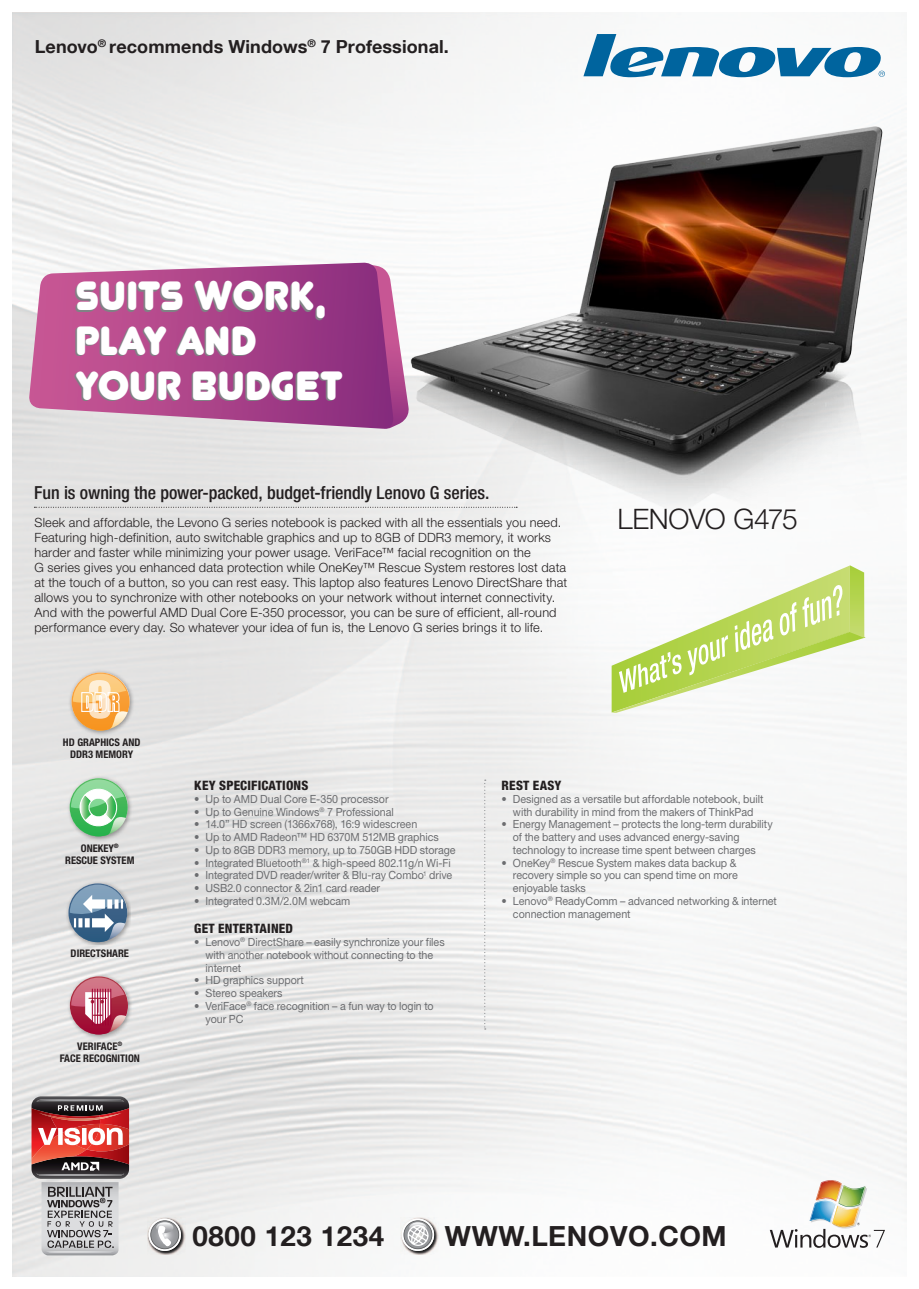
<style>
.page{position:relative;width:919px;height:1289px;background:#fff}
.page>*{position:absolute;margin:0;border:0;box-sizing:border-box;transform-origin:0 0}
.t1{font:48px/44.7px "Junegull";letter-spacing:.005em;color:#fff}
.t2{font:300 28.2px "Helvetica Neue";letter-spacing:-.02em;color:#231f20}
.t3{font:700 27.75px "Helvetica Neue LT Com";letter-spacing:.02em;color:#231f20}
.t4{font:500 condensed 18px "Helvetica Neue";letter-spacing:-.005em;color:#231f20}
.t5{font:700 18px "Helvetica Neue LT Com";letter-spacing:.005em;color:#231f20}
.t6{font:800 condensed 12.9px "Helvetica Neue";letter-spacing:.015em;color:#231f20}
.t7{font:300 12.75px/15px "Helvetica Neue";letter-spacing:.01em;color:#231f20}
.t8{font:11.25px/12.8px "Helvetica Neue";letter-spacing:-.005em;color:#6c6d70;scale:.95 1}
.t9{font:700 condensed 10.5px/12.6px "Helvetica Neue";color:#231f20;text-align:center}
</style>
<div class="page">
<img style="left:13px;top:13px;width:893px;height:1263px">
<img style="left:394px;top:116px;width:500px;height:413px">
<svg style="left:583px;top:34px;width:301px;height:43px"></svg>
<svg style="left:34px;top:507px;width:483px;height:1px"></svg>
<svg style="left:484px;top:779px;width:1px;height:250px"></svg>
<svg style="left:362px;top:265px;width:48px;height:167px"></svg>
<svg style="left:28px;top:263px;width:366px;height:166px;background:#b15594"></svg>
<svg style="left:611px;top:565px;width:254px;height:148px"></svg>
<img style="left:67px;top:668px;width:69px;height:68px">
<svg style="left:71px;top:672px;width:59px;height:58px;background:#f2c790"></svg>
<img style="left:65px;top:773px;width:69px;height:68px">
<svg style="left:70px;top:778px;width:58px;height:58px;background:#94d2a0"></svg>
<img style="left:65px;top:971px;width:70px;height:69px">
<svg style="left:70px;top:976px;width:58px;height:58px;background:#c87d8d"></svg>
<hr style="left:92px;top:989px;width:1px;height:36px;background:#9e0131">
<hr style="left:95px;top:989px;width:1px;height:36px;background:#9e0131">
<hr style="left:97px;top:989px;width:1px;height:36px;background:#9e0131">
<hr style="left:100px;top:989px;width:1px;height:36px;background:#9e0131">
<hr style="left:102px;top:989px;width:1px;height:36px;background:#9e0131">
<hr style="left:105px;top:989px;width:1px;height:36px;background:#9e0131">
<hr style="left:110px;top:989px;width:1px;height:36px;background:#9e0131">
<hr style="left:108px;top:989px;width:1px;height:36px;background:#9e0131">
<img style="left:64px;top:878px;width:66px;height:66px">
<svg style="left:68px;top:883px;width:60px;height:59px;background:#92a7ba"></svg>
<img style="left:769px;top:1179px;width:115px;height:68px">
<svg style="left:32px;top:1096px;width:97px;height:159px;background:#a88282"></svg>
<img style="left:147px;top:1216px;width:38px;height:38px">
<svg style="left:148px;top:1218px;width:33px;height:32px"></svg>
<svg style="left:150px;top:1220px;width:29px;height:29px"></svg>
<img style="left:400px;top:1216px;width:38px;height:38px">
<svg style="left:402px;top:1218px;width:32px;height:32px"></svg>
<svg style="left:403px;top:1220px;width:29px;height:29px"></svg>
<h3 class="t5" style="left:35px;top:35px;width:415px">Lenovo<sup>®</sup> recommends Windows<sup>®</sup> 7 Professional.</h3>
<h1 class="t1" style="left:75px;top:273px;width:269px">SUITS WORK,<br>PLAY AND<br>YOUR BUDGET</h1>
<h3 class="t4" style="left:34px;top:482px;width:456px">Fun is owning the power-packed, budget-friendly Lenovo G series.</h3>
<p class="t7" style="left:34px;top:514px;width:534px">Sleek and affordable, the Levono G series notebook is packed with all the essentials you need.<br>Featuring high-definition, auto switchable graphics and up to 8GB of DDR3 memory, it works harder and faster while minimizing your power usage. VeriFace™ facial recognition on the<br>G series gives you enhanced data protection while OneKey™ Rescue System restores lost data at the touch of a button, so you can rest easy. This laptop also features Lenovo DirectShare that allows you to synchronize with other notebooks on your network without internet connectivity.<br>And with the powerful AMD Dual Core E-350 processor, you can be sure of efficient, all-round performance every day. So whatever your idea of fun is, the Lenovo G series brings it to life.</p>
<p class="t9" style="left:63px;top:735px;width:79px">HD GRAPHICS AND<br>DDR3 MEMORY</p>
<h2 class="t2" style="left:617px;top:501px;width:182px">LENOVO G475</h2>
<p class="t9" style="left:65px;top:841px;width:71px">ONEKEY<sup>®<br></sup>RESCUE SYSTEM</p>
<p class="t9" style="left:71px;top:946px;width:12px">DIRECT</p>
<p class="t9" style="left:101px;top:946px;width:12px">SHARE</p>
<p class="t9" style="left:60px;top:1039px;width:82px">VERIFACE<sup>®<br></sup>FACE RECOGNITION</p>
<p class="t6" style="left:194px;top:777px;width:116px">KEY SPECIFICATIONS</p>
<p class="t8" style="left:194px;top:792px;width:206px">• Up to AMD Dual Core E-350 processor</p>
<p class="t8" style="left:194px;top:805px;width:212px">• Up to Genuine Windows<sup>®</sup> 7 Professional</p>
<p class="t8" style="left:194px;top:817px;width:236px">• 14.0” HD screen (1366x768), 16:9 widescreen</p>
<p class="t8" style="left:194px;top:830px;width:259px">• Up to AMD Radeon™ HD 6370M 512MB graphics</p>
<p class="t8" style="left:194px;top:843px;width:276px">• Up to 8GB DDR3 memory, up to 750GB HDD storage</p>
<p class="t8" style="left:194px;top:856px;width:272px">• Integrated Bluetooth<sup>®1</sup> &amp; high-speed 802.11g/n Wi-Fi</p>
<p class="t8" style="left:194px;top:868px;width:273px">• Integrated DVD reader/writer &amp; Blu-ray Combo<sup>1</sup> drive</p>
<p class="t8" style="left:194px;top:881px;width:197px">• USB2.0 connector &amp; 2in1 card reader</p>
<p class="t8" style="left:194px;top:894px;width:166px">• Integrated 0.3M/2.0M webcam</p>
<p class="t6" style="left:194px;top:920px;width:100px">GET ENTERTAINED</p>
<p class="t8" style="left:205px;top:935px;width:253px;text-indent:-11px">• Lenovo<sup>®</sup> DirectShare – easily synchronize your files with another notebook without connecting to the internet</p>
<p class="t8" style="left:194px;top:973px;width:117px">• HD graphics support</p>
<p class="t8" style="left:194px;top:986px;width:94px">• Stereo speakers</p>
<p class="t8" style="left:205px;top:999px;width:242px;text-indent:-11px">• VeriFace<sup>®</sup> face recognition – a fun way to login to your PC</p>
<p class="t6" style="left:501px;top:777px;width:61px">REST EASY</p>
<p class="t8" style="left:501px;top:792px;width:277px;text-align:center">• Designed as a versatile but affordable notebook, built with durability in mind from the makers of ThinkPad</p>
<p class="t8" style="left:513px;top:817px;width:275px;text-indent:-11px">• Energy Management – protects the long-term durability of the battery and uses advanced energy-saving technology to increase time spent between charges</p>
<p class="t8" style="left:513px;top:856px;width:238px;text-align:justify;text-indent:-11px">• OneKey<sup>®</sup> Rescue System makes data backup &amp; recovery simple so you can spend time on more enjoyable tasks</p>
<p class="t8" style="left:513px;top:894px;width:279px;text-indent:-11px">• Lenovo<sup>®</sup> ReadyComm – advanced networking &amp; internet connection management</p>
<h3 class="t3" style="left:192px;top:1218px;width:193px">0800 123 1234</h3>
<h3 class="t3" style="left:445px;top:1218px;width:28px">www</h3>
<h3 class="t3" style="left:523px;top:1218px;width:205px">.lenovo.com</h3>
</div>
